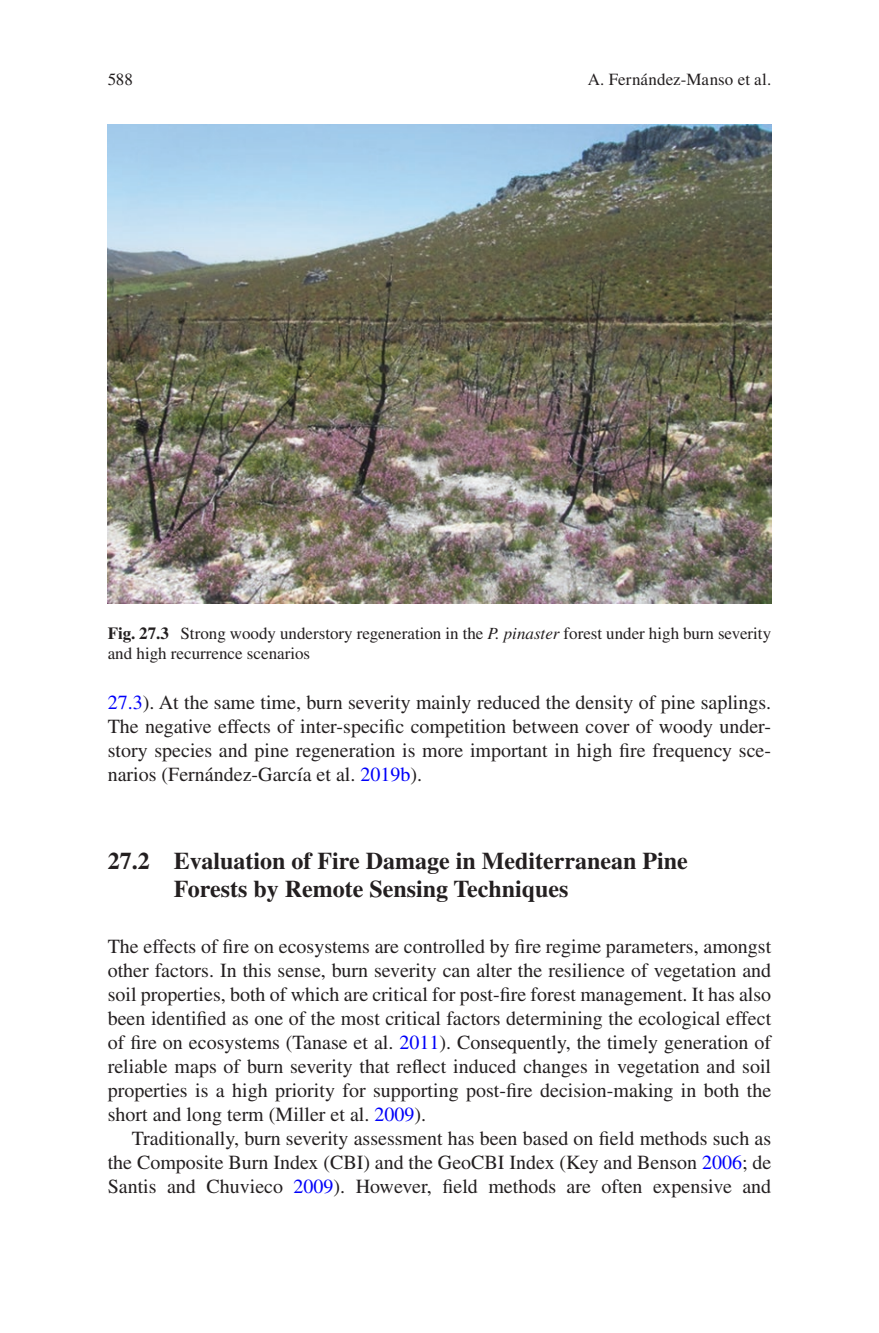
<style>
.page{position:relative;width:879px;height:1333px;background:#fff}
.page>*{position:absolute;margin:0;border:0;box-sizing:border-box;transform-origin:0 0}
.t1{font:700 24px/28px "Times LT Std";color:#231f20}
.t2{font:20px/24px "Times LT Std";color:#231f20;text-align:justify}
.t3{font:17px/20px "Times LT Std";color:#231f20}
.t4{font:17px "Times LT Std Roman 2";letter-spacing:.005em;color:#231f20}
.s1{font-weight:700}
.s2{font-style:italic}
.s3{color:#0000fa}
</style>
<div class="page">
<img style="left:108px;top:124px;width:663px;height:479px">
<p class="t3" style="left:108px;top:69px;width:27px">588</p>
<p class="t4" style="left:588px;top:70px;width:185px">A. Fernández-Manso et al.</p>
<p class="t3" style="left:108px;top:623px;width:665px"><span class="s1">Fig. 27.3</span> Strong woody understory regeneration in the <span class="s2">P. pinaster</span> forest under high burn severity and high recurrence scenarios</p>
<p class="t2" style="left:108px;top:690px;width:665px"><span class="s3">27.3</span>). At the same time, burn severity mainly reduced the density of pine saplings.<br>The negative effects of inter-specific competition between cover of woody under&shy;story species and pine regeneration is more important in high fire frequency sce&shy;narios (Fernández-García et al. <span class="s3">2019b</span>).</p>
<p class="t1" style="left:174px;top:846px;width:515px;text-indent:-66px">27.2 Evaluation of Fire Damage in Mediterranean Pine<br>Forests by Remote Sensing Techniques</p>
<p class="t2" style="left:108px;top:934px;width:665px">The effects of fire on ecosystems are controlled by fire regime parameters, amongst other factors. In this sense, burn severity can alter the resilience of vegetation and soil properties, both of which are critical for post-fire forest management. It has also been identified as one of the most critical factors determining the ecological effect of fire on ecosystems (Tanase et al. <span class="s3">2011</span>). Consequently, the timely generation of reliable maps of burn severity that reflect induced changes in vegetation and soil properties is a high priority for supporting post-fire decision-making in both the short and long term (Miller et al. <span class="s3">2009</span>).</p>
<p class="t2" style="left:108px;top:1126px;width:665px;text-indent:24px">Traditionally, burn severity assessment has been based on field methods such as the Composite Burn Index (CBI) and the GeoCBI Index (Key and Benson <span class="s3">2006</span>; de Santis and Chuvieco <span class="s3">2009</span>). However, field methods are often expensive and</p>
</div>
